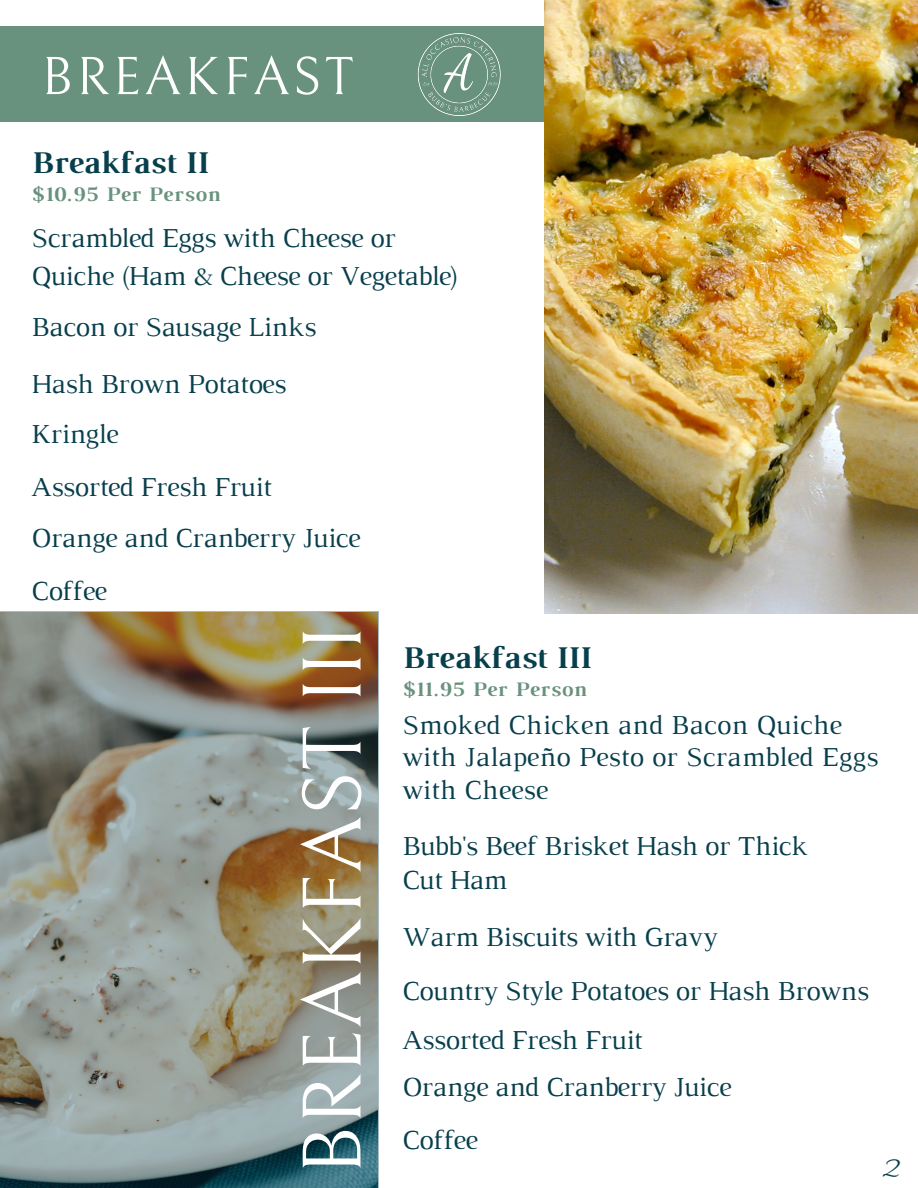
<style>
.page{position:relative;width:918px;height:1188px;background:#fff}
.page>*{position:absolute;margin:0;border:0;box-sizing:border-box;transform-origin:0 0}
.t1{font:84px "Bellefair";color:#fff}
.t2{font:54px "Bellefair";letter-spacing:.055em;color:#fff}
.t3{font:700 32.25px "Luthier";color:#083f4c}
.t4{font:31.5px "Allura";color:#083f4c}
.t5{font:28.05px/34.8px "Luthier";letter-spacing:-.02em;color:#083f4c}
.t6{font:28.05px/32.7px "Luthier";color:#083f4c}
.t7{font:700 21px "Luthier";letter-spacing:.045em;color:#69927e}
</style>
<div class="page">
<div style="left:0;top:27px;width:560px;height:95px;background:#69927e"></div>
<img style="left:544px;top:0;width:374px;height:613px">
<img style="left:417px;top:33px;width:84px;height:82px">
<svg style="left:0;top:611px;width:379px;height:577px;background:#8b8d7f"></svg>
<p class="t2" style="left:41px;top:47px;width:314px">BREAKFAST</p>
<p class="t3" style="left:31px;top:150px;width:178px">Breakfast II</p>
<p class="t7" style="left:31px;top:186px;width:190px">$10.95 Per Person</p>
<p class="t5" style="left:31px;top:223px;width:366px">Scrambled Eggs with Cheese or</p>
<p class="t5" style="left:31px;top:261px;width:429px">Quiche (Ham &amp; Cheese or Vegetable)</p>
<p class="t5" style="left:31px;top:312px;width:287px">Bacon or Sausage Links</p>
<p class="t5" style="left:31px;top:368px;width:257px">Hash Brown Potatoes</p>
<p class="t5" style="left:31px;top:419px;width:89px">Kringle</p>
<p class="t5" style="left:31px;top:471px;width:242px">Assorted Fresh Fruit</p>
<p class="t5" style="left:31px;top:523px;width:331px">Orange and Cranberry Juice</p>
<p class="t5" style="left:31px;top:576px;width:77px">Coffee</p>
<p class="t1" style="left:287px;top:1175px;width:551px;rotate:-90deg">BREAKFAST III</p>
<p class="t3" style="left:402px;top:646px;width:190px">Breakfast III</p>
<p class="t7" style="left:402px;top:682px;width:186px">$11.95 Per Person</p>
<p class="t6" style="left:402px;top:710px;width:478px">Smoked Chicken and Bacon Quiche with Jalapeño Pesto or Scrambled Eggs with Cheese</p>
<p class="t5" style="left:402px;top:830px;width:407px">Bubb's Beef Brisket Hash or Thick<br>Cut Ham</p>
<p class="t5" style="left:402px;top:922px;width:317px">Warm Biscuits with Gravy</p>
<p class="t5" style="left:402px;top:976px;width:468px">Country Style Potatoes or Hash Browns</p>
<p class="t5" style="left:402px;top:1025px;width:242px">Assorted Fresh Fruit</p>
<p class="t5" style="left:402px;top:1071px;width:331px">Orange and Cranberry Juice</p>
<p class="t5" style="left:402px;top:1124px;width:77px">Coffee</p>
<p class="t4" style="left:881px;top:1150px;width:20px">2</p>
</div>
